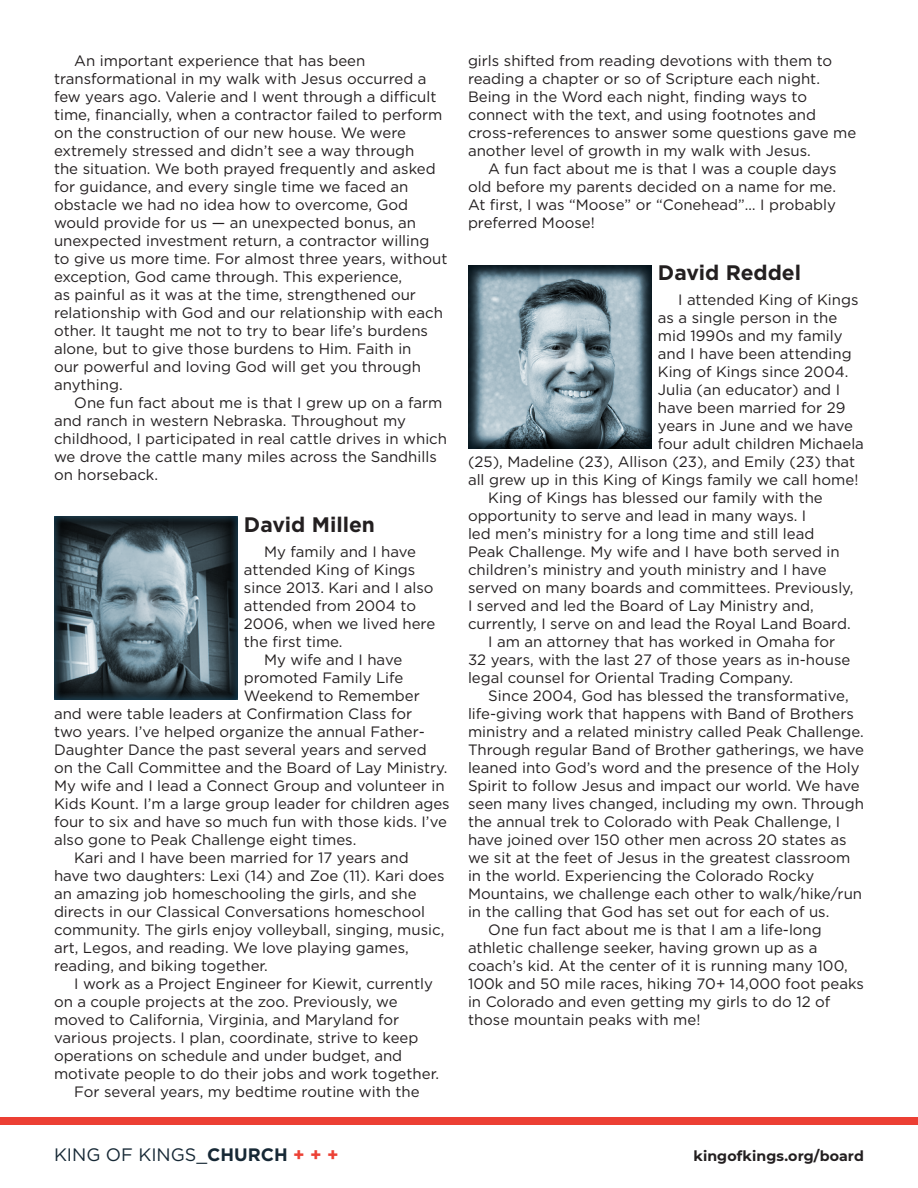
<style>
.page{position:relative;width:918px;height:1188px;background:#fff}
.page>*{position:absolute;margin:0;border:0;box-sizing:border-box;transform-origin:0 0}
.Name{font:700 21px "Gotham";color:#231f20}
.t1{font:18px "Gotham";color:#162835}
.Body{font:15px/18px "Gotham";color:#231f20}
.body{font:700 14.25px "Montserrat";letter-spacing:.005em;color:#231f20}
.s1{font-weight:700}
.s2{font-weight:700;color:#ec4135}
</style>
<div class="page">
<div style="left:0;top:1118px;width:918px;height:7px;background:#ec3f34"></div>
<svg style="left:54px;top:516px;width:184px;height:184px;background:#51636c"></svg>
<svg style="left:468px;top:265px;width:184px;height:184px;background:#788b95"></svg>
<p class="Body" style="left:54px;top:51px;width:395px;text-indent:20px">An important experience that has been transformational in my walk with Jesus occurred a few years ago. Valerie and I went through a difficult time, financially, when a contractor failed to perform on the construction of our new house. We were extremely stressed and didn’t see a way through<br>the situation. We both prayed frequently and asked for guidance, and every single time we faced an obstacle we had no idea how to overcome, God would provide for us — an unexpected bonus, an unexpected investment return, a contractor willing to give us more time. For almost three years, without exception, God came through. This experience,<br>as painful as it was at the time, strengthened our relationship with God and our relationship with each other. It taught me not to try to bear life’s burdens alone, but to give those burdens to Him. Faith in<br>our powerful and loving God will get you through anything.</p>
<p class="Body" style="left:54px;top:393px;width:395px;text-indent:20px">One fun fact about me is that I grew up on a farm and ranch in western Nebraska. Throughout my childhood, I participated in real cattle drives in which we drove the cattle many miles across the Sandhills on horseback.</p>
<p class="Name" style="left:244px;top:511px;width:133px">David Millen</p>
<p class="Body" style="left:244px;top:542px;width:193px;text-indent:20px">My family and I have attended King of Kings since 2013. Kari and I also attended from 2004 to<br>2006, when we lived here the first time.</p>
<p class="Body" style="left:264px;top:650px;width:140px">My wife and I have</p>
<p class="Body" style="left:244px;top:668px;width:161px">promoted Family Life</p>
<p class="Body" style="left:244px;top:686px;width:177px">Weekend to Remember</p>
<p class="Body" style="left:54px;top:704px;width:360px">and were table leaders at Confirmation Class for</p>
<p class="Body" style="left:54px;top:722px;width:373px">two years. I’ve helped organize the annual Father-</p>
<p class="Body" style="left:54px;top:740px;width:374px">Daughter Dance the past several years and served</p>
<p class="Body" style="left:54px;top:758px;width:395px">on the Call Committee and the Board of Lay Ministry.</p>
<p class="Body" style="left:54px;top:776px;width:392px">My wife and I lead a Connect Group and volunteer in</p>
<p class="Body" style="left:54px;top:794px;width:397px">Kids Kount. I’m a large group leader for children ages</p>
<p class="Body" style="left:54px;top:812px;width:394px">four to six and have so much fun with those kids. I’ve</p>
<p class="Body" style="left:54px;top:830px;width:304px">also gone to Peak Challenge eight times.</p>
<p class="Body" style="left:54px;top:848px;width:392px;text-indent:20px">Kari and I have been married for 17 years and have two daughters: Lexi (14) and Zoe (11). Kari does an amazing job homeschooling the girls, and she directs in our Classical Conversations homeschool community. The girls enjoy volleyball, singing, music, art, Legos, and reading. We love playing games, reading, and biking together.</p>
<p class="Body" style="left:54px;top:974px;width:387px;text-indent:20px">I work as a Project Engineer for Kiewit, currently on a couple projects at the zoo. Previously, we moved to California, Virginia, and Maryland for various projects. I plan, coordinate, strive to keep operations on schedule and under budget, and motivate people to do their jobs and work together.</p>
<p class="Body" style="left:74px;top:1082px;width:347px">For several years, my bedtime routine with the</p>
<p class="Body" style="left:468px;top:51px;width:390px">girls shifted from reading devotions with them to reading a chapter or so of Scripture each night.<br>Being in the Word each night, finding ways to connect with the text, and using footnotes and cross-references to answer some questions gave me another level of growth in my walk with Jesus.</p>
<p class="Body" style="left:468px;top:159px;width:370px;text-align:justify;text-indent:20px">A fun fact about me is that I was a couple days old before my parents decided on a name for me.<br>At first, I was “Moose” or “Conehead”… I probably preferred Moose!</p>
<p class="Name" style="left:658px;top:259px;width:145px">David Reddel</p>
<p class="Body" style="left:678px;top:290px;width:182px">I attended King of Kings</p>
<p class="Body" style="left:658px;top:308px;width:181px">as a single person in the</p>
<p class="Body" style="left:658px;top:326px;width:186px">mid 1990s and my family</p>
<p class="Body" style="left:658px;top:344px;width:195px">and I have been attending</p>
<p class="Body" style="left:658px;top:362px;width:192px">King of Kings since 2004.</p>
<p class="Body" style="left:658px;top:380px;width:184px">Julia (an educator) and I</p>
<p class="Body" style="left:658px;top:398px;width:189px">have been married for 29</p>
<p class="Body" style="left:658px;top:416px;width:197px">years in June and we have</p>
<p class="Body" style="left:658px;top:434px;width:208px">four adult children Michaela</p>
<p class="Body" style="left:468px;top:452px;width:389px">(25), Madeline (23), Allison (23), and Emily (23) that</p>
<p class="Body" style="left:468px;top:470px;width:392px">all grew up in this King of Kings family we call home!</p>
<p class="Body" style="left:468px;top:488px;width:387px;text-indent:20px">King of Kings has blessed our family with the opportunity to serve and lead in many ways. I<br>led men’s ministry for a long time and still lead Peak Challenge. My wife and I have both served in children’s ministry and youth ministry and I have served on many boards and committees. Previously, I served and led the Board of Lay Ministry and, currently, I serve on and lead the Royal Land Board.</p>
<p class="Body" style="left:468px;top:632px;width:384px;text-indent:20px">I am an attorney that has worked in Omaha for<br>32 years, with the last 27 of those years as in-house legal counsel for Oriental Trading Company.</p>
<p class="Body" style="left:468px;top:686px;width:398px;text-indent:20px">Since 2004, God has blessed the transformative, life-giving work that happens with Band of Brothers ministry and a related ministry called Peak Challenge.<br>Through regular Band of Brother gatherings, we have leaned into God’s word and the presence of the Holy Spirit to follow Jesus and impact our world. We have seen many lives changed, including my own. Through the annual trek to Colorado with Peak Challenge, I have joined over 150 other men across 20 states as we sit at the feet of Jesus in the greatest classroom in the world. Experiencing the Colorado Rocky Mountains, we challenge each other to walk/hike/run in the calling that God has set out for each of us.</p>
<p class="Body" style="left:468px;top:920px;width:398px;text-indent:20px">One fun fact about me is that I am a life-long athletic challenge seeker, having grown up as a coach’s kid. At the center of it is running many 100, 100k and 50 mile races, hiking 70+ 14,000 foot peaks in Colorado and even getting my girls to do 12 of those mountain peaks with me!</p>
<p class="t1" style="left:54px;top:1143px;width:286px">KING OF KINGS_<span class="s1">CHURCH</span> <span class="s2">+ + +</span></p>
<p class="body" style="left:694px;top:1146px;width:172px">kingofkings.org/board</p>
</div>
